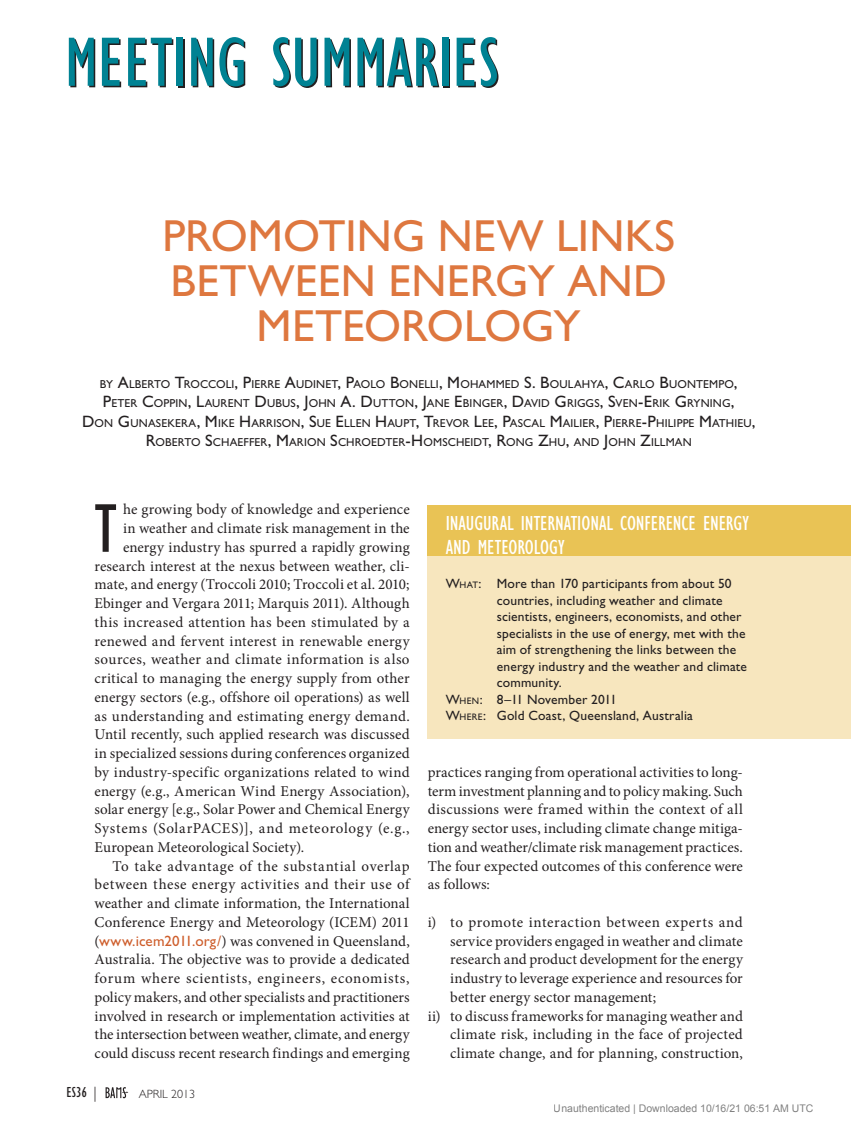
<style>
.page{position:relative;width:851px;height:1134px;background:#fff}
.page>*{position:absolute;margin:0;border:0;box-sizing:border-box;transform-origin:0 0}
.First_Paragraph_w_Dr{font:condensed 71.1px "Gill Sans";color:#231f20}
.Article_Title__Main{font:45px/45px "Gill Sans";color:#de773f;text-align:center}
.Sidebar_Title__R_col{font:condensed 21px/24px "Gill Sans";letter-spacing:-.005em;color:#fff}
.Body_Text{font:15px/18.8px "Minion Pro";letter-spacing:.005em;color:#231f20;text-align:justify}
.First_Paragraph_w_Dr-2{font:15px "Minion Pro";letter-spacing:.01em;color:#231f20}
.Numbered_List{font:15px/18.8px "Minion Pro";letter-spacing:.005em;color:#231f20;text-align:justify}
.First_Paragraph_w_Dr-3{font:15px "Minion Pro";letter-spacing:.03em;color:#231f20}
.First_Paragraph_w_Dr-4{font:15px "Minion Pro";letter-spacing:.05em;color:#231f20}
.t1{font:condensed 15px "Gill Sans";color:#231f20}
.Sidebar_First_Paragr{font:13.5px/16.5px "Gill Sans";letter-spacing:.015em;color:#231f20}
.t2{font:300 12px "Gill Sans";color:#231f20}
.Authors{font:11.55px/19.5px "Gill Sans";letter-spacing:.01em;color:#231f20;text-align:center}
.t3{font:10.5px "Arial";color:rgb(0 0 0/.5)}
.s1{font-size:16.5px}
.s2{font-family:"Gill Sans";color:#ce5e2c}
.s3{font-weight:300;font-stretch:normal}
.s4{font-style:inherit}
.s5{font-size:9.45px}
</style>
<div class="page">
<div style="left:428px;top:505px;width:422px;height:233px;background:#f7e6be"></div>
<div style="left:428px;top:505px;width:422px;height:51px;background:#e9c355"></div>
<div style="left:178px;top:39px;width:6px;height:48px;background:#231f20"></div>
<div style="left:444px;top:39px;width:6px;height:48px;background:#008293"></div>
<svg style="left:69px;top:38px;width:26px;height:49px"></svg>
<svg style="left:102px;top:38px;width:19px;height:49px"></svg>
<svg style="left:128px;top:38px;width:45px;height:49px"></svg>
<div style="left:177px;top:38px;width:6px;height:48px;background:#008293"></div>
<svg style="left:191px;top:37px;width:54px;height:51px"></svg>
<svg style="left:273px;top:37px;width:45px;height:51px"></svg>
<svg style="left:324px;top:38px;width:27px;height:49px"></svg>
<svg style="left:357px;top:37px;width:82px;height:50px"></svg>
<div style="left:442px;top:38px;width:6px;height:48px;background:#008293"></div>
<svg style="left:456px;top:37px;width:42px;height:51px"></svg>
<svg style="left:105px;top:1087px;width:24px;height:12px"></svg>
<svg style="left:106px;top:1087px;width:22px;height:11px"></svg>
<p class="Article_Title__Main" style="left:162px;top:213px;width:514px">PROMOTING NEW LINKS<br>BETWEEN ENERGY AND<br>METEOROLOGY</p>
<p class="Authors" style="left:82px;top:374px;width:674px">BY <span class="s1">A</span>LBERTO <span class="s1">T</span>ROCCOLI<span class="s1">, P</span>IERRE <span class="s1">A</span>UDINET<span class="s1">, P</span>AOLO <span class="s1">B</span>ONELLI<span class="s1">, M</span>OHAMM ED <span class="s1">S. B</span>OULAHYA<span class="s1">, C</span>ARLO <span class="s1">B</span>UONTEMPO<span class="s1">, P</span>ETER <span class="s1">C</span>OPPIN<span class="s1">, L</span>AURENT <span class="s1">D</span>UBUS<span class="s1">, J</span>OHN <span class="s1">A. D</span>UTTON<span class="s1">, J</span>ANE <span class="s1">E</span>BINGER<span class="s1">, D</span>AVID <span class="s1">G</span> RIGGS<span class="s1">, S</span>VEN<span class="s1">-E</span>RIK <span class="s1">G</span> RYNING<span class="s1">,<br>D</span>ON <span class="s1">G</span> UNASEKERA<span class="s1">, M</span>IKE <span class="s1">H</span>ARRISON<span class="s1">, S</span>UE <span class="s1">E</span>LLEN <span class="s1">H</span>AUPT<span class="s1">, T</span>REVOR <span class="s1">L</span>EE<span class="s1">, P</span>ASCAL <span class="s1">M</span>AILIER<span class="s1">, P</span>IERRE<span class="s1">-P</span>HILIPPE <span class="s1">M</span>ATHIEU<span class="s1">, R</span>OBERTO <span class="s1">S</span>CHAEFFER<span class="s1">, M</span>ARION <span class="s1">S</span>CHROEDTER<span class="s1">-H</span> OMSCHEIDT<span class="s1">, R</span>ONG <span class="s1">Z</span>HU<span class="s1">,</span> AND <span class="s1">J</span>OHN <span class="s1">Z</span>ILLMAN</p>
<p class="First_Paragraph_w_Dr" style="left:94px;top:490px;width:24px">T</p>
<p class="First_Paragraph_w_Dr-2" style="left:123px;top:499px;width:288px">he growing body of knowledge and experience</p>
<p class="First_Paragraph_w_Dr-2" style="left:123px;top:518px;width:288px">in weather and climate risk management in the</p>
<p class="First_Paragraph_w_Dr-2" style="left:123px;top:537px;width:288px">energy industry has spurred a rapidly growing</p>
<p class="First_Paragraph_w_Dr-2" style="left:94px;top:556px;width:317px">research interest at the nexus between weather, cli-</p>
<p class="First_Paragraph_w_Dr-2" style="left:94px;top:574px;width:316px">mate, and energy (Troccoli 2010; Troccoli et al. 2010;</p>
<p class="First_Paragraph_w_Dr-2" style="left:94px;top:593px;width:316px">Ebinger and Vergara 2011; Marquis 2011). Although</p>
<p class="First_Paragraph_w_Dr-2" style="left:94px;top:612px;width:316px">this increased attention has been stimulated by a</p>
<p class="First_Paragraph_w_Dr-2" style="left:94px;top:631px;width:317px">renewed and fervent interest in renewable energy</p>
<p class="First_Paragraph_w_Dr-3" style="left:94px;top:649px;width:316px">sources, weather and climate information is also</p>
<p class="First_Paragraph_w_Dr-2" style="left:94px;top:668px;width:316px">critical to managing the energy supply from other</p>
<p class="First_Paragraph_w_Dr-2" style="left:94px;top:687px;width:316px">energy sectors (e.g., offshore oil operations) as well</p>
<p class="First_Paragraph_w_Dr-2" style="left:94px;top:706px;width:317px">as understanding and estimating energy demand.</p>
<p class="First_Paragraph_w_Dr-2" style="left:94px;top:724px;width:316px">Until recently, such applied research was discussed</p>
<p class="First_Paragraph_w_Dr-2" style="left:94px;top:743px;width:317px">in specialized sessions during conferences organized</p>
<p class="First_Paragraph_w_Dr-2" style="left:94px;top:762px;width:316px">by industry-specific organizations related to wind</p>
<p class="First_Paragraph_w_Dr-2" style="left:94px;top:781px;width:316px">energy (e.g., American Wind Energy Association),</p>
<p class="First_Paragraph_w_Dr-2" style="left:94px;top:799px;width:316px">solar energy [e.g., Solar Power and Chemical Energy</p>
<p class="First_Paragraph_w_Dr-4" style="left:94px;top:818px;width:316px">Systems (SolarPACES)], and meteorology (e.g.,</p>
<p class="First_Paragraph_w_Dr-2" style="left:94px;top:837px;width:211px">European Meteorological Society).</p>
<p class="Body_Text" style="left:94px;top:856px;width:317px;text-indent:18px">To take advantage of the substantial overlap between these energy activities and their use of weather and climate information, the International Conference Energy and Meteorology (ICEM) 2011 (<span class="s2">www.icem2011.org/</span>) was convened in Queensland, Australia. The objective was to provide a dedicated forum where scientists, engineers, economists, policy makers, and other specialists and practitioners involved in research or implementation activities at the intersection between weather, climate, and energy could discuss recent research findings and emerging</p>
<p class="t1" style="left:66px;top:1084px;width:32px">ES36 <span class="s3">|</span></p>
<p class="t2" style="left:139px;top:1087px;width:58px">APRIL 2013</p>
<p class="Sidebar_Title__R_col" style="left:446px;top:512px;width:304px">INAUGURAL INTERNATIONAL CONFERENCE ENERGY<br>AND METEOROLOGY</p>
<p class="Sidebar_First_Paragr" style="left:496px;top:576px;width:252px;text-indent:-51px"><span class="s4">W</span><span class="s5">HAT</span>: More than 170 participants from about 50 countries, including weather and climate scientists, engineers, economists, and other specialists in the use of energy, met with the aim of strengthening the links between the energy industry and the weather and climate community.</p>
<p class="Sidebar_First_Paragr" style="left:446px;top:691px;width:172px"><span class="s4">W</span><span class="s5">HEN</span>: 8–11 November 2011</p>
<p class="Sidebar_First_Paragr" style="left:446px;top:708px;width:249px"><span class="s4">W</span><span class="s5">HERE</span>: Gold Coast, Queensland, Australia</p>
<p class="Body_Text" style="left:428px;top:763px;width:317px">practices ranging from operational activities to long&shy;term investment planning and to policy making. Such discussions were framed within the context of all energy sector uses, including climate change mitiga&shy;tion and weather/climate risk management practices.<br>The four expected outcomes of this conference were as follows:</p>
<p class="Numbered_List" style="left:450px;top:913px;width:294px;text-indent:-22px">i) to promote interaction between experts and service providers engaged in weather and climate research and product development for the energy industry to leverage experience and resources for better energy sector management;</p>
<p class="Numbered_List" style="left:450px;top:1006px;width:294px;text-indent:-22px">ii) to discuss frameworks for managing weather and climate risk, including in the face of projected climate change, and for planning, construction,</p>
<p class="t3" style="left:553px;top:1102px;width:261px">Unauthenticated | Downloaded 10/16/21 06:51 AM UTC</p>
</div>
